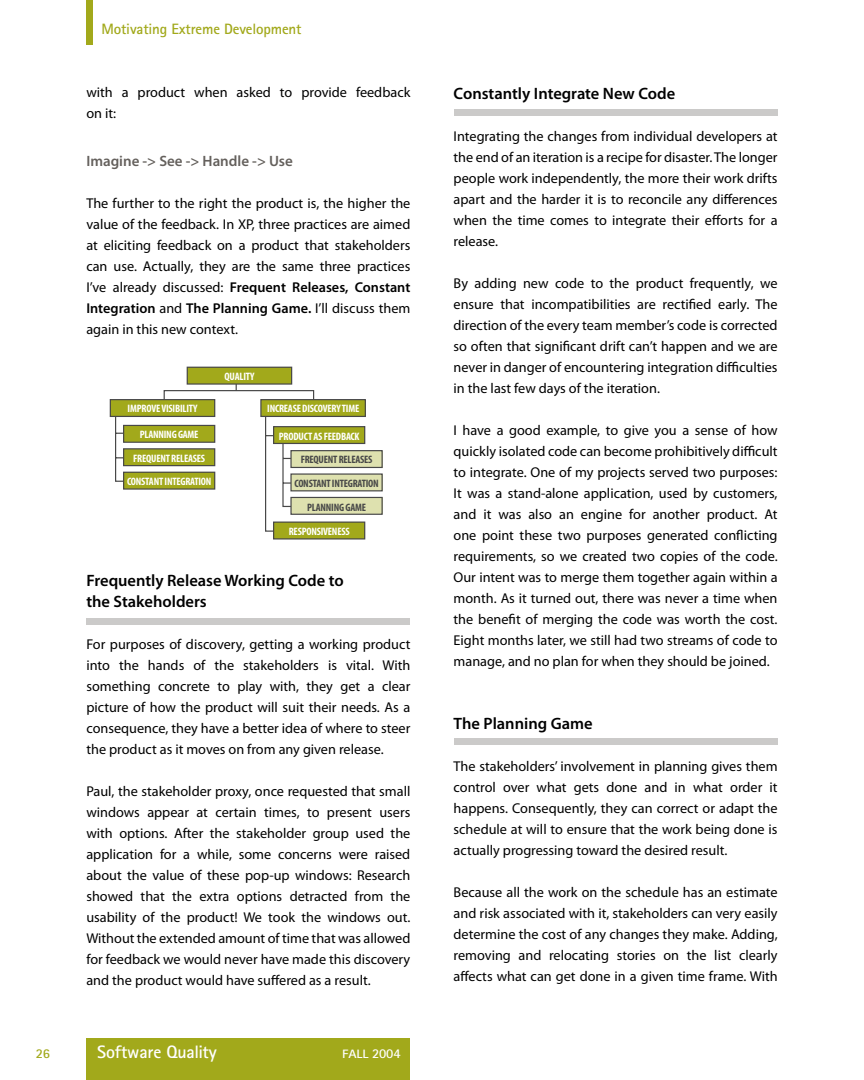
<style>
.page{position:relative;width:864px;height:1080px;background:#fff}
.page>*{position:absolute;margin:0;border:0;box-sizing:border-box;transform-origin:0 0}
.t1{font:700 18px "Rotis Sans Serif";letter-spacing:-.01em;color:#fff}
.t2{font:600 16.5px/21px "Myriad Pro";color:#000}
.t3{font:700 15px "Rotis Sans Serif";letter-spacing:-.01em;color:#a2a91b}
.t4{font:600 15px "Myriad Pro";color:#64605c}
.t5{font:14.25px/21px "Myriad Pro";color:#000;text-align:justify}
.t6{font:700 13.5px "Rotis Sans Serif";color:#a2a91b}
.t7{font:700 12.15px "Rotis Sans Serif";color:#fff;scale:1.11 1}
.t8{font:700 condensed 10.8px/23.4px "Myriad Pro";letter-spacing:-.02em;color:#fff;text-align:center}
.t9{font:700 condensed 10.8px/23.4px "Myriad Pro";letter-spacing:-.02em;color:#484848;text-align:center}
.s1{font-weight:600}
.s2{font-size:13.5px}
</style>
<div class="page">
<div style="left:86px;top:1038px;width:324px;height:42px;background:#a2a91b"></div>
<div style="left:291px;top:451px;width:91px;height:16px;background:#dee1af"></div>
<div style="left:290px;top:450px;width:93px;height:18px;border:1px solid #484848"></div>
<div style="left:291px;top:474px;width:91px;height:17px;background:#dee1af"></div>
<div style="left:290px;top:473px;width:93px;height:18px;border:1px solid #484848"></div>
<div style="left:291px;top:497px;width:91px;height:17px;background:#dee1af"></div>
<div style="left:290px;top:497px;width:93px;height:18px;border:1px solid #484848"></div>
<div style="left:274px;top:427px;width:91px;height:16px;background:#a2a91b"></div>
<div style="left:273px;top:426px;width:92px;height:18px;border:1px solid #484848"></div>
<div style="left:274px;top:522px;width:91px;height:17px;background:#a2a91b"></div>
<div style="left:273px;top:522px;width:92px;height:17px;border:1px solid #484848"></div>
<svg style="left:115px;top:374px;width:200px;height:158px"></svg>
<div style="left:187px;top:367px;width:105px;height:17px;background:#a2a91b"></div>
<div style="left:187px;top:367px;width:105px;height:18px;border:1px solid #484848"></div>
<div style="left:110px;top:400px;width:105px;height:16px;background:#a2a91b"></div>
<div style="left:110px;top:399px;width:105px;height:18px;border:1px solid #484848"></div>
<div style="left:124px;top:425px;width:91px;height:17px;background:#a2a91b"></div>
<div style="left:123px;top:425px;width:92px;height:18px;border:1px solid #484848"></div>
<div style="left:124px;top:449px;width:91px;height:17px;background:#a2a91b"></div>
<div style="left:123px;top:448px;width:92px;height:18px;border:1px solid #484848"></div>
<div style="left:124px;top:472px;width:91px;height:17px;background:#a2a91b"></div>
<div style="left:123px;top:472px;width:92px;height:18px;border:1px solid #484848"></div>
<div style="left:261px;top:400px;width:104px;height:16px;background:#a2a91b"></div>
<div style="left:260px;top:399px;width:106px;height:18px;border:1px solid #484848"></div>
<div style="left:86px;top:618px;width:324px;height:6px;background:#cbcac9"></div>
<div style="left:454px;top:109px;width:324px;height:7px;background:#cbcac9"></div>
<div style="left:454px;top:739px;width:324px;height:6px;background:#cbcac9"></div>
<div style="left:86px;top:0;width:7px;height:45px;background:#a2a91b"></div>
<p class="t3" style="left:101px;top:19px;width:202px">Motivating Extreme Development</p>
<p class="t5" style="left:86px;top:82px;width:326px">with a product when asked to provide feedback on it:</p>
<p class="t4" style="left:86px;top:153px;width:208px">Imagine -&gt; See -&gt; Handle -&gt; Use</p>
<p class="t5" style="left:86px;top:193px;width:326px">The further to the right the product is, the higher the value of the feedback. In XP, three practices are aimed at eliciting feedback on a product that stakeholders can use. Actually, they are the same three practices I’ve already discussed: <span class="s1">Frequent Releases, Constant Integration</span> and <span class="s1">The Planning Game.</span> I’ll discuss them again in this new context.</p>
<p class="t8" style="left:128px;top:397px;width:71px">IMPROVE VISIBILITY</p>
<p class="t8" style="left:140px;top:423px;width:60px">PLANNING GAME</p>
<p class="t8" style="left:127px;top:447px;width:86px">FREQUENT RELEASES<br>CONSTANT INTEGRATION</p>
<p class="t8" style="left:225px;top:365px;width:31px">QUALITY</p>
<p class="t8" style="left:267px;top:397px;width:94px">INCREASE DISCOVERY TIME</p>
<p class="t8" style="left:279px;top:425px;width:82px">PRODUCT AS FEEDBACK</p>
<p class="t9" style="left:301px;top:448px;width:73px">FREQUENT RELEASES</p>
<p class="t9" style="left:294px;top:472px;width:86px">CONSTANT INTEGRATION<br>PLANNING GAME</p>
<p class="t8" style="left:289px;top:520px;width:62px">RESPONSIVENESS</p>
<p class="t2" style="left:86px;top:570px;width:259px">Frequently Release Working Code to the Stakeholders</p>
<p class="t5" style="left:86px;top:634px;width:326px">For purposes of discovery, getting a working product into the hands of the stakeholders is vital. With something concrete to play with, they get a clear picture of how the product will suit their needs. As a consequence, they have a better idea of where to steer the product as it moves on from any given release.</p>
<p class="t5" style="left:86px;top:781px;width:326px">Paul, the stakeholder proxy, once requested that small windows appear at certain times, to present users with options. After the stakeholder group used the application for a while, some concerns were raised about the value of these pop-up windows: Research showed that the extra options detracted from the usability of the product! We took the windows out.<br>Without the extended amount of time that was allowed for feedback we would never have made this discovery and the product would have suffered as a result.</p>
<p class="t6" style="left:36px;top:1045px;width:16px">26</p>
<p class="t1" style="left:97px;top:1041px;width:121px">Software Quality</p>
<p class="t7" style="left:342px;top:1046px;width:54px">FALL <span class="s2">2004</span></p>
<p class="t2" style="left:454px;top:83px;width:223px">Constantly Integrate New Code</p>
<p class="t5" style="left:454px;top:126px;width:326px">Integrating the changes from individual developers at the end of an iteration is a recipe for disaster. The longer people work independently, the more their work drifts apart and the harder it is to reconcile any differences when the time comes to integrate their efforts for a release.</p>
<p class="t5" style="left:454px;top:273px;width:326px">By adding new code to the product frequently, we ensure that incompatibilities are rectified early. The direction of the every team member’s code is corrected so often that significant drift can’t happen and we are never in danger of encountering integration difficulties in the last few days of the iteration.</p>
<p class="t5" style="left:454px;top:420px;width:326px">I have a good example, to give you a sense of how quickly isolated code can become prohibitively difficult to integrate. One of my projects served two purposes:<br>It was a stand-alone application, used by customers, and it was also an engine for another product. At one point these two purposes generated conflicting requirements, so we created two copies of the code.<br>Our intent was to merge them together again within a month. As it turned out, there was never a time when the benefit of merging the code was worth the cost.<br>Eight months later, we still had two streams of code to manage, and no plan for when they should be joined.</p>
<p class="t2" style="left:454px;top:713px;width:141px">The Planning Game</p>
<p class="t5" style="left:454px;top:756px;width:326px">The stakeholders’ involvement in planning gives them control over what gets done and in what order it happens. Consequently, they can correct or adapt the schedule at will to ensure that the work being done is actually progressing toward the desired result.</p>
<p class="t5" style="left:454px;top:882px;width:326px">Because all the work on the schedule has an estimate and risk associated with it, stakeholders can very easily determine the cost of any changes they make. Adding, removing and relocating stories on the list clearly affects what can get done in a given time frame. With</p>
</div>
